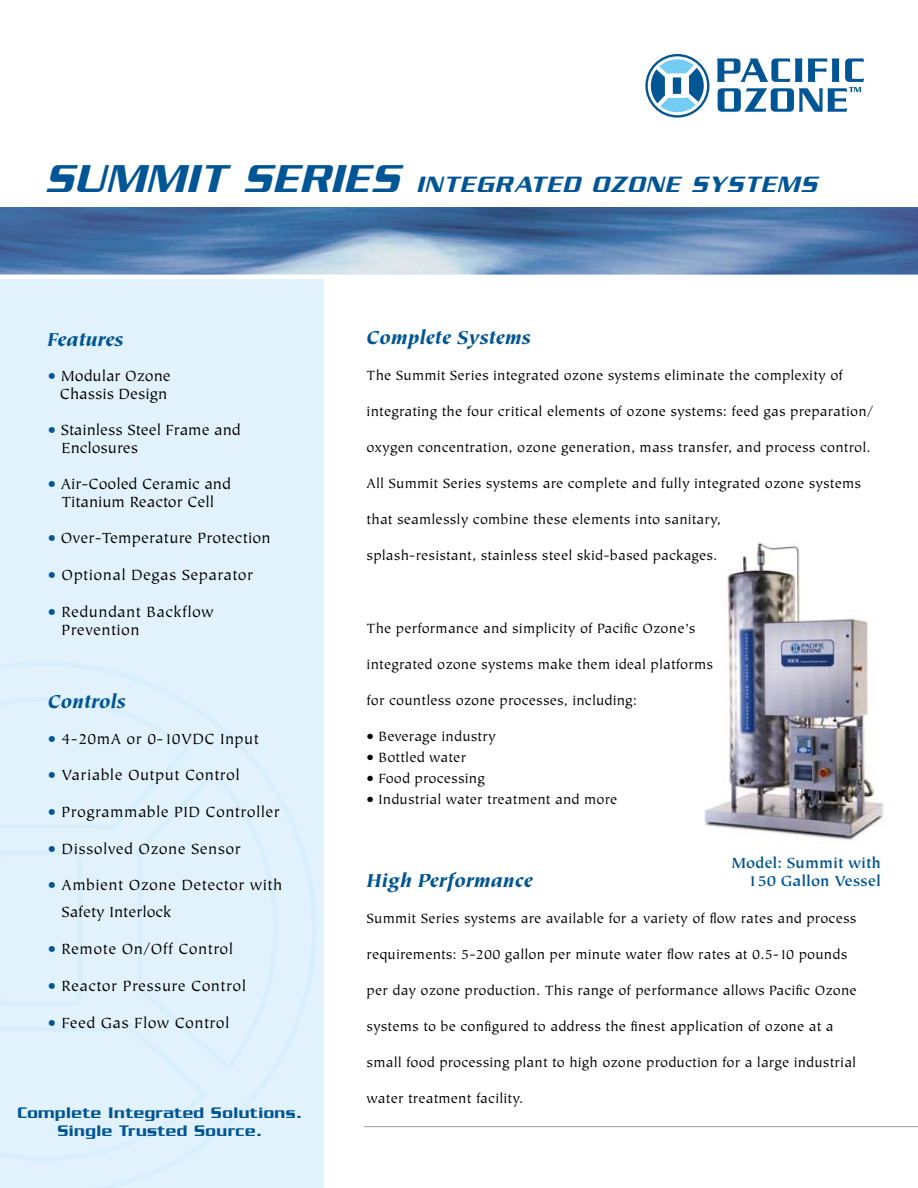
<style>
.page{position:relative;width:918px;height:1188px;background:#fff}
.page>*{position:absolute;margin:0;border:0;box-sizing:border-box;transform-origin:0 0}
.t1{font:italic 24px "Serpentine Sans ICG";letter-spacing:.06em;color:#005595}
.t2{font:italic 900 21px "Tiepolo";letter-spacing:.005em;color:#005595}
.t3{font:16.5px/18px "Tiepolo";letter-spacing:.025em;color:#000}
.t4{font:16.5px/18px "Tiepolo";color:#000;text-align:center}
.t5{font:500 16.5px/18px "Serpentine";letter-spacing:.03em;color:#005595;text-align:center}
.t6{font:700 16.5px/18px "Tiepolo";color:#005595;text-align:right}
.t7{font:15px "Tiepolo";letter-spacing:.01em;color:#000}
.s1{font-size:42px}
.s2{color:#005595}
</style>
<div class="page">
<img style="left:704px;top:542px;width:180px;height:299px">
<div style="left:0;top:263px;width:324px;height:925px;background:#e2f2fc"></div>
<img style="left:0;top:207px;width:918px;height:67px">
<div style="left:645px;top:54px;width:64px;height:64px;border:2px solid #005595;border-radius:50%"></div>
<svg style="left:648px;top:57px;width:59px;height:58px"></svg>
<svg style="left:717px;top:58px;width:147px;height:54px"></svg>
<hr style="left:0;top:275px;width:918px;height:4px;background:#fff">
<hr style="left:364px;top:1126px;width:554px;height:1px;background:#9d9fa2">
<h1 class="t1" style="left:45px;top:171px;width:775px"><span class="s1">SUMMIT SERIES</span> INTEGRATED OZONE SYSTEMS</h1>
<h2 class="t2" style="left:47px;top:328px;width:78px">Features</h2>
<p class="t4" style="left:48px;top:367px;width:124px"><span class="s2">•</span> Modular Ozone<br>Chassis Design</p>
<p class="t4" style="left:61px;top:422px;width:181px;text-align:left;text-indent:-13px"><span class="s2">•</span> Stainless Steel Frame and<br>Enclosures</p>
<p class="t4" style="left:48px;top:476px;width:185px"><span class="s2">•</span> Air-Cooled Ceramic and<br>Titanium Reactor Cell</p>
<p class="t3" style="left:48px;top:530px;width:224px"><span class="s2">•</span> Over-Temperature Protection</p>
<p class="t3" style="left:48px;top:567px;width:207px"><span class="s2">•</span> Optional Degas Separator</p>
<p class="t3" style="left:61px;top:603px;width:154px;text-indent:-13px"><span class="s2">•</span> Redundant Backflow<br>Prevention</p>
<h2 class="t2" style="left:48px;top:689px;width:79px">Controls</h2>
<p class="t3" style="left:48px;top:730px;width:213px"><span class="s2">•</span> 4-20mA or 0-10VDC Input</p>
<p class="t3" style="left:48px;top:767px;width:193px"><span class="s2">•</span> Variable Output Control</p>
<p class="t3" style="left:48px;top:803px;width:233px"><span class="s2">•</span> Programmable PID Controller</p>
<p class="t3" style="left:48px;top:840px;width:194px"><span class="s2">•</span> Dissolved Ozone Sensor</p>
<p class="t3" style="left:61px;top:872px;width:222px;line-height:27px;text-indent:-13px"><span class="s2">•</span> Ambient Ozone Detector with<br>Safety Interlock</p>
<p class="t3" style="left:48px;top:941px;width:187px"><span class="s2">•</span> Remote On/Off Control</p>
<p class="t3" style="left:48px;top:977px;width:199px"><span class="s2">•</span> Reactor Pressure Control</p>
<p class="t3" style="left:48px;top:1014px;width:183px"><span class="s2">•</span> Feed Gas Flow Control</p>
<p class="t5" style="left:17px;top:1104px;width:286px">Complete Integrated Solutions.<br>Single Trusted Source.</p>
<h2 class="t2" style="left:367px;top:326px;width:166px">Complete Systems</h2>
<p class="t7" style="left:367px;top:368px;width:478px">The Summit Series integrated ozone systems eliminate the complexity of</p>
<p class="t7" style="left:367px;top:404px;width:508px">integrating the four critical elements of ozone systems: feed gas preparation/</p>
<p class="t7" style="left:367px;top:440px;width:505px">oxygen concentration, ozone generation, mass transfer, and process control.</p>
<p class="t7" style="left:367px;top:476px;width:496px">All Summit Series systems are complete and fully integrated ozone systems</p>
<p class="t7" style="left:367px;top:512px;width:356px">that seamlessly combine these elements into sanitary,</p>
<p class="t7" style="left:367px;top:548px;width:352px">splash-resistant, stainless steel skid-based packages.</p>
<p class="t7" style="left:367px;top:620px;width:330px">The performance and simplicity of Pacific Ozone’s</p>
<p class="t7" style="left:367px;top:656px;width:348px">integrated ozone systems make them ideal platforms</p>
<p class="t7" style="left:367px;top:692px;width:272px">for countless ozone processes, including:</p>
<p class="t7" style="left:367px;top:728px;width:131px">• Beverage industry</p>
<p class="t7" style="left:367px;top:749px;width:101px">• Bottled water</p>
<p class="t7" style="left:367px;top:770px;width:120px">• Food processing</p>
<p class="t7" style="left:367px;top:791px;width:252px">• Industrial water treatment and more</p>
<p class="t6" style="left:732px;top:854px;width:151px">Model: Summit with<br>150 Gallon Vessel</p>
<h2 class="t2" style="left:367px;top:868px;width:168px">High Performance</h2>
<p class="t7" style="left:367px;top:910px;width:491px">Summit Series systems are available for a variety of flow rates and process</p>
<p class="t7" style="left:367px;top:946px;width:482px">requirements: 5-200 gallon per minute water flow rates at 0.5-10 pounds</p>
<p class="t7" style="left:367px;top:982px;width:492px">per day ozone production. This range of performance allows Pacific Ozone</p>
<p class="t7" style="left:367px;top:1018px;width:469px">systems to be configured to address the finest application of ozone at a</p>
<p class="t7" style="left:367px;top:1054px;width:491px">small food processing plant to high ozone production for a large industrial</p>
<p class="t7" style="left:367px;top:1090px;width:158px">water treatment facility.</p>
</div>
